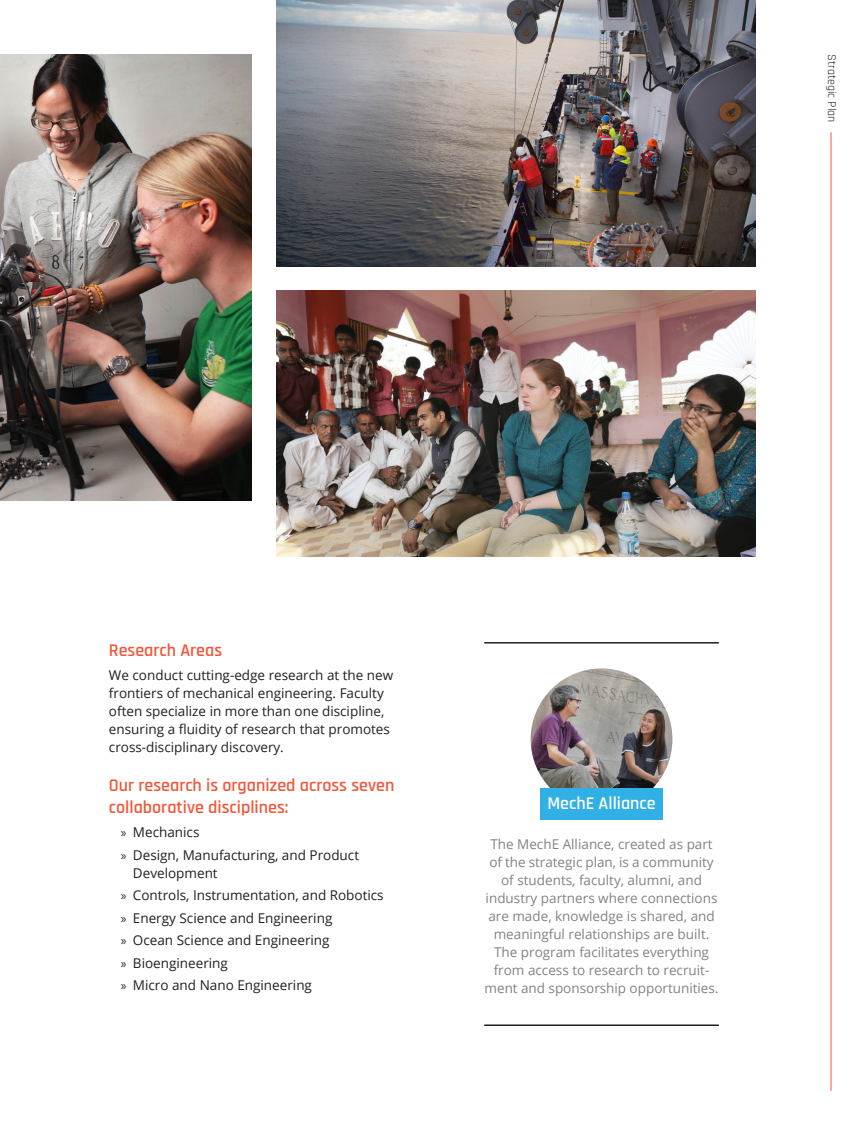
<style>
.page{position:relative;width:864px;height:1134px;background:#fff}
.page>*{position:absolute;margin:0;border:0;box-sizing:border-box;transform-origin:0 0}
.subhead{font:600 18px/21.6px "Rajdhani";color:#f0573a}
.subhead-2{font:600 18px "Rajdhani";color:#fff}
.body{font:13.5px/18px "Open Sans";color:#231f20}
.body-2{font:13.5px/18px "Open Sans";color:#808285;text-align:center}
.t1{font:12px "Rajdhani";color:#1f2020}
.s1{font-family:"Myriad Pro"}
</style>
<div class="page">
<img style="left:0;top:54px;width:251px;height:446px">
<img style="left:277px;top:0;width:479px;height:266px">
<img style="left:277px;top:291px;width:479px;height:265px">
<img style="left:531px;top:668px;width:141px;height:142px;border-radius:71px">
<hr style="left:484px;top:642px;width:235px;height:2px;background:#1f2020">
<hr style="left:484px;top:1024px;width:235px;height:2px;background:#1f2020">
<div style="left:540px;top:788px;width:123px;height:31px;background:#30b0e5"></div>
<hr style="left:831px;top:132px;width:1px;height:959px;background:#f0573a">
<p class="t1" style="left:839px;top:54px;width:70px;rotate:90deg">Strategic Plan</p>
<p class="subhead" style="left:109px;top:640px;width:115px">Research Areas</p>
<p class="body" style="left:109px;top:666px;width:286px">We conduct cutting-edge research at the new frontiers of mechanical engineering. Faculty often specialize in more than one discipline, ensuring a fluidity of research that promotes cross-disciplinary discovery.</p>
<p class="subhead" style="left:109px;top:775px;width:287px">Our research is organized across seven collaborative disciplines:</p>
<p class="body" style="left:121px;top:823px;width:80px"><span class="s1">»</span> Mechanics</p>
<p class="body" style="left:133px;top:845px;width:228px;text-indent:-12px"><span class="s1">»</span> Design, Manufacturing, and Product<br>Development</p>
<p class="body" style="left:121px;top:886px;width:264px"><span class="s1">»</span> Controls, Instrumentation, and Robotics</p>
<p class="body" style="left:121px;top:908px;width:213px"><span class="s1">»</span> Energy Science and Engineering</p>
<p class="body" style="left:121px;top:931px;width:210px"><span class="s1">»</span> Ocean Science and Engineering</p>
<p class="body" style="left:121px;top:953px;width:109px"><span class="s1">»</span> Bioengineering</p>
<p class="body" style="left:121px;top:976px;width:193px"><span class="s1">»</span> Micro and Nano Engineering</p>
<p class="subhead-2" style="left:547px;top:792px;width:110px">MechE Alliance</p>
<p class="body-2" style="left:485px;top:835px;width:236px">The MechE Alliance, created as part of the strategic plan, is a community of students, faculty, alumni, and industry partners where connections are made, knowledge is shared, and meaningful relationships are built.<br>The program facilitates everything from access to research to recruit&shy;ment and sponsorship opportunities.</p>
</div>
